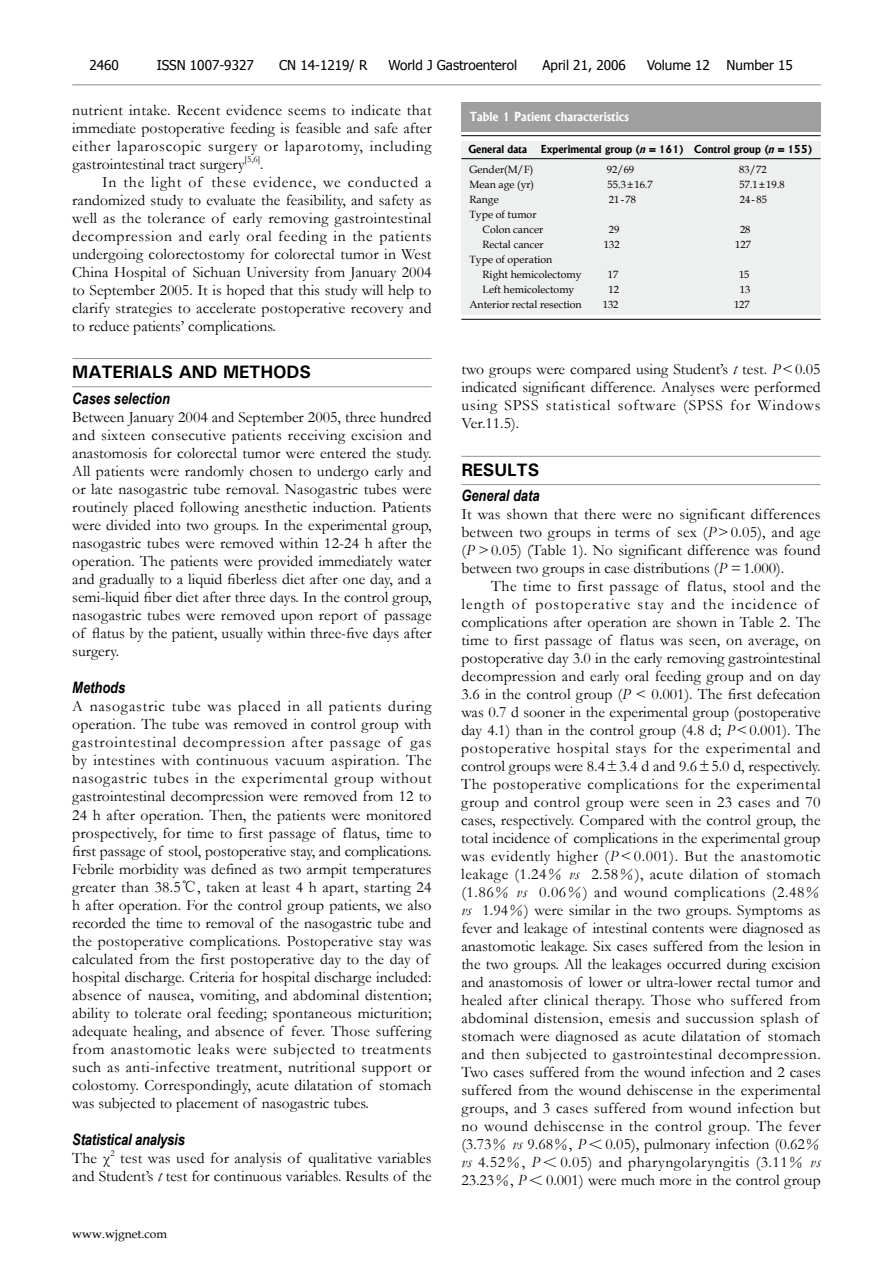
<style>
.page{position:relative;width:893px;height:1263px;background:#fff}
.page>*{position:absolute;margin:0;border:0;box-sizing:border-box;transform-origin:0 0}
.t1{font:700 18px "Univers";letter-spacing:-.01em;color:#000}
.t2{font:15.75px/18px "Garamond";letter-spacing:.01em;color:#000;text-align:justify}
.t3{font:italic 700 15.75px "Arial Narrow";color:#000}
.t4{font:15.75px "Garamond";letter-spacing:.04em;color:#000}
.t5{font:15.75px "Garamond";letter-spacing:.055em;color:#000}
.t6{font:13.5px "Tahoma";color:#000}
.t7{font:700 12px "Albertus";color:#fff}
.t8{font:12px "Book Antiqua";color:#000}
.t9{font:10.5px/15px "Book Antiqua";color:#000}
.t10{font:700 10.5px "Albertus";color:#000}
.t11{font:9.15px "Garamond";color:#000}
.s1{font-family:"Sim Sun"}
.s2{font-style:italic}
</style>
<div class="page">
<div style="left:461px;top:102px;width:360px;height:29px;background:#9f9fa0"></div>
<div style="left:461px;top:141px;width:360px;height:174px;background:#eeefef"></div>
<hr style="left:461px;top:135px;width:360px;height:1px;background:#000">
<hr style="left:461px;top:158px;width:360px;height:1px;background:#000">
<hr style="left:461px;top:319px;width:360px;height:1px;background:#000">
<hr style="left:72px;top:85px;width:749px;height:1px;background:#898989">
<hr style="left:72px;top:358px;width:360px;height:1px;background:#949495">
<hr style="left:72px;top:386px;width:360px;height:1px;background:#949495">
<hr style="left:461px;top:456px;width:360px;height:1px;background:#949495">
<hr style="left:461px;top:484px;width:360px;height:1px;background:#949495">
<p class="t6" style="left:89px;top:56px;width:31px">2460</p>
<p class="t6" style="left:157px;top:56px;width:98px">ISSN 1007-9327</p>
<p class="t6" style="left:279px;top:56px;width:90px">CN 14-1219/ R</p>
<p class="t6" style="left:389px;top:56px;width:130px">World J Gastroenterol</p>
<p class="t6" style="left:542px;top:56px;width:85px">April 21, 2006</p>
<p class="t6" style="left:647px;top:56px;width:64px">Volume 12</p>
<p class="t6" style="left:727px;top:56px;width:68px">Number 15</p>
<p class="t2" style="left:72px;top:101px;width:361px">nutrient intake. Recent evidence seems to indicate that immediate postoperative feeding is feasible and safe after either laparoscopic surgery or laparotomy, including gastrointestinal tract surgery</p>
<p class="t11" style="left:245px;top:153px;width:17px">[5,6]</p>
<p class="t2" style="left:260px;top:155px;width:5px">.</p>
<p class="t5" style="left:102px;top:171px;width:331px">In the light of these evidence, we conducted a</p>
<p class="t2" style="left:72px;top:191px;width:361px">randomized study to evaluate the feasibility, and safety as</p>
<p class="t2" style="left:72px;top:209px;width:361px">well as the tolerance of early removing gastrointestinal</p>
<p class="t4" style="left:72px;top:225px;width:361px">decompression and early oral feeding in the patients</p>
<p class="t2" style="left:72px;top:245px;width:361px">undergoing colorectostomy for colorectal tumor in West</p>
<p class="t2" style="left:72px;top:263px;width:361px">China Hospital of Sichuan University from January 2004</p>
<p class="t2" style="left:72px;top:281px;width:361px">to September 2005. It is hoped that this study will help to</p>
<p class="t2" style="left:72px;top:299px;width:361px">clarify strategies to accelerate postoperative recovery and</p>
<p class="t2" style="left:72px;top:317px;width:205px">to reduce patients’ complications.</p>
<p class="t1" style="left:72px;top:361px;width:240px">MATERIALS AND METHODS</p>
<p class="t3" style="left:72px;top:386px;width:99px">Cases selection</p>
<p class="t2" style="left:72px;top:407px;width:361px">Between January 2004 and September 2005, three hundred and sixteen consecutive patients receiving excision and anastomosis for colorectal tumor were entered the study.<br>All patients were randomly chosen to undergo early and or late nasogastric tube removal. Nasogastric tubes were routinely placed following anesthetic induction. Patients were divided into two groups. In the experimental group, nasogastric tubes were removed within 12-24 h after the operation. The patients were provided immediately water and gradually to a liquid fiberless diet after one day, and a semi-liquid fiber diet after three days. In the control group, nasogastric tubes were removed upon report of passage of flatus by the patient, usually within three-five days after surgery.</p>
<p class="t3" style="left:72px;top:676px;width:55px">Methods</p>
<p class="t2" style="left:72px;top:697px;width:361px;text-align:left">A nasogastric tube was placed in all patients during operation. The tube was removed in control group with gastrointestinal decompression after passage of gas by intestines with continuous vacuum aspiration. The nasogastric tubes in the experimental group without gastrointestinal decompression were removed from 12 to 24 h after operation. Then, the patients were monitored prospectively, for time to first passage of flatus, time to first passage of stool, postoperative stay, and complications.<br>Febrile morbidity was defined as two armpit temperatures greater than 38.5<span class="s1">℃</span>, taken at least 4 h apart, starting 24 h after operation. For the control group patients, we also recorded the time to removal of the nasogastric tube and the postoperative complications. Postoperative stay was calculated from the first postoperative day to the day of hospital discharge. Criteria for hospital discharge included: absence of nausea, vomiting, and abdominal distention; ability to tolerate oral feeding; spontaneous micturition; adequate healing, and absence of fever. Those suffering from anastomotic leaks were subjected to treatments such as anti-infective treatment, nutritional support or colostomy. Correspondingly, acute dilatation of stomach was subjected to placement of nasogastric tubes.</p>
<p class="t3" style="left:72px;top:1127px;width:114px">Statistical analysis</p>
<p class="t2" style="left:72px;top:1149px;width:39px">The χ</p>
<p class="t11" style="left:110px;top:1147px;width:6px">2</p>
<p class="t2" style="left:72px;top:1149px;width:361px;text-align:right">test was used for analysis of qualitative variables<br>and Student’s <span class="s2">t</span> test for continuous variables. Results of the</p>
<p class="t8" style="left:72px;top:1225px;width:96px">www.wjgnet.com</p>
<p class="t7" style="left:470px;top:109px;width:160px">Table 1 Patient characteristics</p>
<p class="t10" style="left:468px;top:143px;width:60px">General data</p>
<p class="t10" style="left:541px;top:143px;width:273px">Experimental group (<span class="s2">n</span>=161) Control group (<span class="s2">n</span>=155)</p>
<p class="t9" style="left:469px;top:162px;width:65px">Gender(M/F)</p>
<p class="t9" style="left:607px;top:162px;width:29px">92/69</p>
<p class="t9" style="left:739px;top:162px;width:29px">83/72</p>
<p class="t9" style="left:469px;top:177px;width:66px">Mean age (yr)</p>
<p class="t9" style="left:608px;top:177px;width:47px">55.3±16.7</p>
<p class="t9" style="left:739px;top:177px;width:47px">57.1±19.8</p>
<p class="t9" style="left:469px;top:192px;width:31px">Range</p>
<p class="t9" style="left:609px;top:192px;width:29px">21-78</p>
<p class="t9" style="left:740px;top:192px;width:29px">24-85</p>
<p class="t9" style="left:483px;top:207px;width:62px;text-indent:-13px">Type of tumor<br>Colon cancer</p>
<p class="t9" style="left:609px;top:222px;width:12px">29</p>
<p class="t9" style="left:740px;top:222px;width:12px">28</p>
<p class="t9" style="left:483px;top:237px;width:62px">Rectal cancer</p>
<p class="t9" style="left:604px;top:237px;width:17px">132</p>
<p class="t9" style="left:735px;top:237px;width:17px">127</p>
<p class="t9" style="left:483px;top:252px;width:100px;text-indent:-13px">Type of operation<br>Right hemicolectomy</p>
<p class="t9" style="left:608px;top:267px;width:12px">17</p>
<p class="t9" style="left:739px;top:267px;width:12px">15</p>
<p class="t9" style="left:483px;top:282px;width:93px">Left hemicolectomy</p>
<p class="t9" style="left:609px;top:282px;width:12px">12</p>
<p class="t9" style="left:740px;top:282px;width:12px">13</p>
<p class="t9" style="left:469px;top:297px;width:114px">Anterior rectal resection</p>
<p class="t9" style="left:603px;top:297px;width:17px">132</p>
<p class="t9" style="left:734px;top:297px;width:17px">127</p>
<p class="t2" style="left:461px;top:360px;width:361px">two groups were compared using Student’s <span class="s2">t</span> test. <span class="s2">P</span> &lt; 0.05 indicated significant difference. Analyses were performed using SPSS statistical software (SPSS for Windows Ver.11.5).</p>
<p class="t1" style="left:461px;top:458px;width:79px">RESULTS</p>
<p class="t3" style="left:461px;top:483px;width:80px">General data</p>
<p class="t2" style="left:461px;top:505px;width:361px">It was shown that there were no significant differences between two groups in terms of sex (<span class="s2">P</span>&gt; 0.05), and age (<span class="s2">P</span> &gt; 0.05) (Table 1). No significant difference was found between two groups in case distributions (<span class="s2">P</span> = 1.000).</p>
<p class="t2" style="left:461px;top:577px;width:361px;text-align:left;text-indent:30px">The time to first passage of flatus, stool and the length of postoperative stay and the incidence of complications after operation are shown in Table 2. The time to first passage of flatus was seen, on average, on postoperative day 3.0 in the early removing gastrointestinal decompression and early oral feeding group and on day 3.6 in the control group (<span class="s2">P</span> &lt; 0.001). The first defecation was 0.7 d sooner in the experimental group (postoperative day 4.1) than in the control group (4.8 d; <span class="s2">P</span>&lt; 0.001). The postoperative hospital stays for the experimental and control groups were 8.4 ± 3.4 d and 9.6 ± 5.0 d, respectively.<br>The postoperative complications for the experimental group and control group were seen in 23 cases and 70 cases, respectively. Compared with the control group, the total incidence of complications in the experimental group was evidently higher (<span class="s2">P</span>&lt; 0.001). But the anastomotic leakage (1.24<span class="s1">％</span> <span class="s2">vs</span> 2.58<span class="s1">％</span>), acute dilation of stomach (1.86<span class="s1">％</span> <span class="s2">vs</span> 0.06<span class="s1">％</span>) and wound complications (2.48<span class="s1">％</span><span class="s2">vs</span> 1.94<span class="s1">％</span>) were similar in the two groups. Symptoms as fever and leakage of intestinal contents were diagnosed as anastomotic leakage. Six cases suffered from the lesion in the two groups. All the leakages occurred during excision and anastomosis of lower or ultra-lower rectal tumor and healed after clinical therapy. Those who suffered from abdominal distension, emesis and succussion splash of stomach were diagnosed as acute dilatation of stomach and then subjected to gastrointestinal decompression.<br>Two cases suffered from the wound infection and 2 cases suffered from the wound dehiscense in the experimental groups, and 3 cases suffered from wound infection but no wound dehiscense in the control group. The fever (3.73<span class="s1">％</span> <span class="s2">vs</span> 9.68<span class="s1">％</span>, <span class="s2">P</span><span class="s1">＜</span> 0.05), pulmonary infection (0.62<span class="s1">％</span><span class="s2">vs</span> 4.52<span class="s1">％</span>, <span class="s2">P</span><span class="s1">＜</span> 0.05) and pharyngolaryngitis (3.11<span class="s1">％</span> <span class="s2">vs </span>23.23<span class="s1">％</span>, <span class="s2">P</span><span class="s1">＜</span> 0.001) were much more in the control group</p>
</div>
